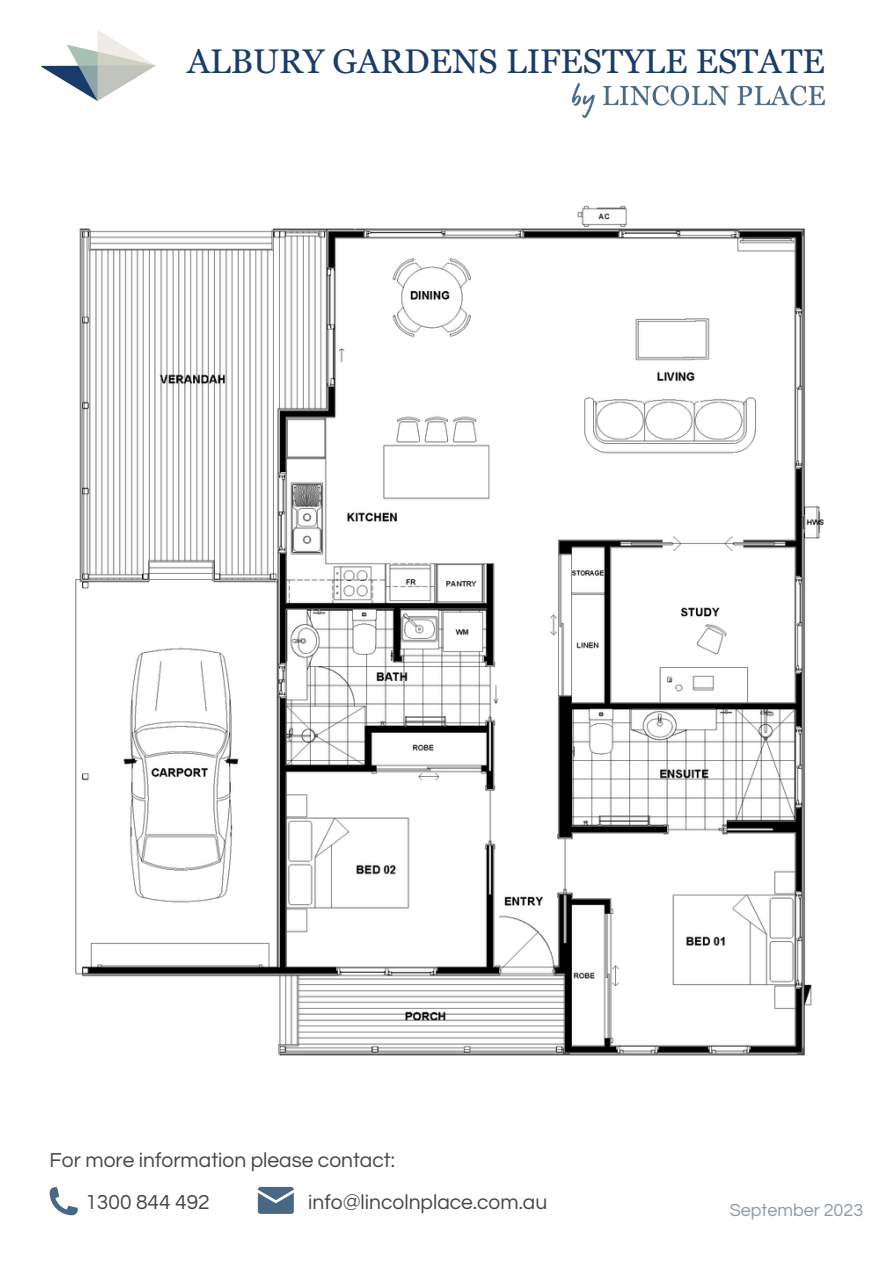
<style>
.page{position:relative;width:893px;height:1264px;background:#fff}
.page>*{position:absolute;margin:0;border:0;box-sizing:border-box;transform-origin:0 0}
.t1{font:34.2px "Georgia Pro";color:#193c6a}
.t2{font:21px "Questrial";color:#46454a}
.t3{font:18px "Questrial";color:#8e99a2}
</style>
<div class="page">
<img style="left:75px;top:205px;width:749px;height:851px">
<img style="left:42px;top:31px;width:114px;height:70px">
<img style="left:571px;top:83px;width:254px;height:36px">
<svg style="left:50px;top:1187px;width:28px;height:28px"></svg>
<svg style="left:258px;top:1186px;width:36px;height:27px"></svg>
<p class="t1" style="left:187px;top:42px;width:639px">ALBURY GARDENS LIFESTYLE ESTATE</p>
<p class="t2" style="left:50px;top:1150px;width:347px">For more information please contact:</p>
<p class="t2" style="left:85px;top:1191px;width:126px">1300 844 492</p>
<p class="t2" style="left:308px;top:1191px;width:240px">info@lincolnplace.com.au</p>
<p class="t3" style="left:729px;top:1200px;width:135px">September 2023</p>
</div>
